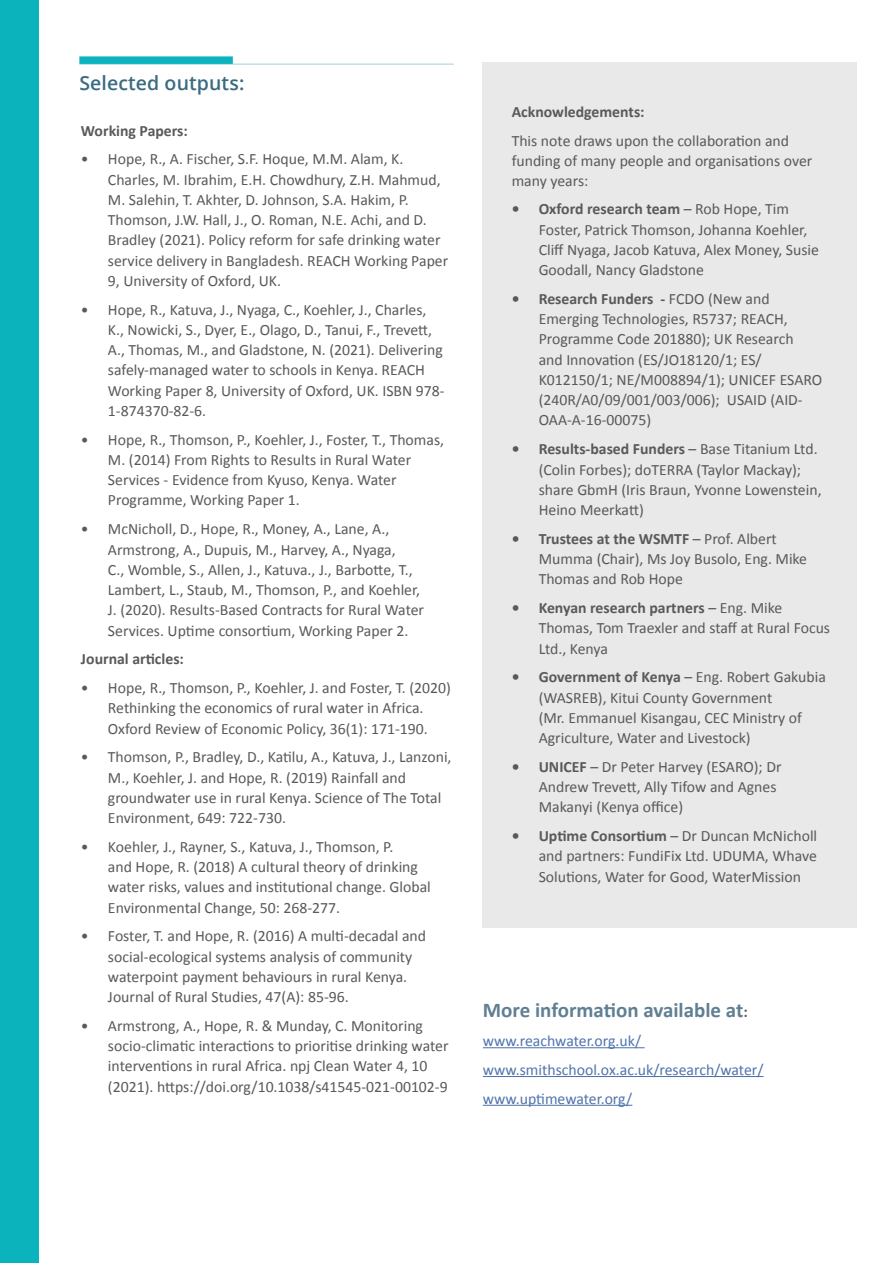
<style>
.page{position:relative;width:893px;height:1263px;background:#fff}
.page>*{position:absolute;margin:0;border:0;box-sizing:border-box;transform-origin:0 0}
.t1{font:700 21px "Calibri";color:#5f7f93}
.t2{font:600 19.5px "Open Sans";letter-spacing:.005em;color:#3a6b81}
.t3{font:15.75px/20.2px "Calibri";color:#58595b}
.t4{font:15.75px/28.8px "Calibri";color:#4f73ad}
.t5{font:700 15.75px "Calibri";color:#58595b}
.s1{font-weight:700}
.s2{font-size:15.75px;color:#58595b}
</style>
<div class="page">
<hr style="left:79px;top:64px;width:375px;height:1px;background:#9ed3d9">
<div style="left:79px;top:56px;width:154px;height:8px;background:#0bb3bc"></div>
<div style="left:0;top:0;width:38px;height:1263px;background:#0bb3bc"></div>
<div style="left:483px;top:62px;width:374px;height:865px;background:#e9e9ea"></div>
<hr style="left:483px;top:1047px;width:162px;height:1px;background:#4f73ad">
<hr style="left:483px;top:1076px;width:280px;height:1px;background:#4f73ad">
<hr style="left:483px;top:1105px;width:149px;height:1px;background:#4f73ad">
<p class="t2" style="left:79px;top:70px;width:166px">Selected outputs:</p>
<p class="t5" style="left:81px;top:119px;width:108px">Working Papers:</p>
<p class="t3" style="left:108px;top:148px;width:342px;text-indent:-27px">• Hope, R., A. Fischer, S.F. Hoque, M.M. Alam, K.<br>Charles, M. Ibrahim, E.H. Chowdhury, Z.H. Mahmud, M. Salehin, T. Akhter, D. Johnson, S.A. Hakim, P.<br>Thomson, J.W. Hall, J., O. Roman, N.E. Achi, and D.<br>Bradley (2021). Policy reform for safe drinking water service delivery in Bangladesh. REACH Working Paper 9, University of Oxford, UK.</p>
<p class="t3" style="left:108px;top:299px;width:338px;text-indent:-27px">• Hope, R., Katuva, J., Nyaga, C., Koehler, J., Charles, K., Nowicki, S., Dyer, E., Olago, D., Tanui, F., Trevett, A., Thomas, M., and Gladstone, N. (2021). Delivering safely-managed water to schools in Kenya. REACH Working Paper 8, University of Oxford, UK. ISBN 978- 1-874370-82-6.</p>
<p class="t3" style="left:108px;top:429px;width:338px;text-indent:-27px">• Hope, R., Thomson, P., Koehler, J., Foster, T., Thomas, M. (2014) From Rights to Results in Rural Water Services - Evidence from Kyuso, Kenya. Water Programme, Working Paper 1.</p>
<p class="t3" style="left:108px;top:518px;width:318px;text-indent:-27px">• McNicholl, D., Hope, R., Money, A., Lane, A., Armstrong, A., Dupuis, M., Harvey, A., Nyaga,<br>C., Womble, S., Allen, J., Katuva., J., Barbotte, T., Lambert, L., Staub, M., Thomson, P., and Koehler, J. (2020). Results-Based Contracts for Rural Water Services. Uptime consortium, Working Paper 2.</p>
<p class="t5" style="left:81px;top:648px;width:105px">Journal articles:</p>
<p class="t3" style="left:81px;top:677px;width:371px;text-align:center">• Hope, R., Thomson, P., Koehler, J. and Foster, T. (2020)<br>Rethinking the economics of rural water in Africa.<br>Oxford Review of Economic Policy, 36(1): 171-190.</p>
<p class="t3" style="left:108px;top:746px;width:345px;text-indent:-27px">• Thomson, P., Bradley, D., Katilu, A., Katuva, J., Lanzoni, M., Koehler, J. and Hope, R. (2019) Rainfall and groundwater use in rural Kenya. Science of The Total Environment, 649: 722-730.</p>
<p class="t3" style="left:108px;top:836px;width:324px;text-indent:-27px">• Koehler, J., Rayner, S., Katuva, J., Thomson, P.<br>and Hope, R. (2018) A cultural theory of drinking water risks, values and institutional change. Global Environmental Change, 50: 268-277.</p>
<p class="t3" style="left:108px;top:925px;width:320px;text-indent:-27px">• Foster, T. and Hope, R. (2016) A multi-decadal and social-ecological systems analysis of community waterpoint payment behaviours in rural Kenya.<br>Journal of Rural Studies, 47(A): 85-96.</p>
<p class="t3" style="left:108px;top:1015px;width:342px;text-indent:-27px">• Armstrong, A., Hope, R. &amp; Munday, C. Monitoring socio-climatic interactions to prioritise drinking water interventions in rural Africa. npj Clean Water 4, 10 (2021). https://doi.org/10.1038/s41545-021-00102-9</p>
<p class="t5" style="left:512px;top:101px;width:134px">Acknowledgements:</p>
<p class="t3" style="left:512px;top:130px;width:302px">This note draws upon the collaboration and funding of many people and organisations over many years:</p>
<p class="t3" style="left:539px;top:198px;width:282px;text-indent:-27px"><span class="s1">• Oxford research team</span> – Rob Hope, Tim Foster, Patrick Thomson, Johanna Koehler, Cliff Nyaga, Jacob Katuva, Alex Money, Susie Goodall, Nancy Gladstone</p>
<p class="t3" style="left:539px;top:288px;width:285px;text-indent:-27px"><span class="s1">• Research Funders -</span> FCDO (New and Emerging Technologies, R5737; REACH, Programme Code 201880); UK Research<br>and Innovation (ES/JO18120/1; ES/ K012150/1; NE/M008894/1); UNICEF ESARO (240R/A0/09/001/003/006); USAID (AID-OAA-A-16-00075)</p>
<p class="t3" style="left:539px;top:438px;width:284px;text-indent:-27px"><span class="s1">• Results-based Funders</span> – Base Titanium Ltd. (Colin Forbes); doTERRA (Taylor Mackay); share GbmH (Iris Braun, Yvonne Lowenstein, Heino Meerkatt)</p>
<p class="t3" style="left:539px;top:528px;width:270px;text-indent:-27px"><span class="s1">• Trustees at the WSMTF</span> – Prof. Albert<br>Mumma (Chair), Ms Joy Busolo, Eng. Mike<br>Thomas and Rob Hope</p>
<p class="t3" style="left:539px;top:597px;width:293px;text-indent:-27px"><span class="s1">• Kenyan research partners</span> – Eng. Mike<br>Thomas, Tom Traexler and staff at Rural Focus<br>Ltd., Kenya</p>
<p class="t3" style="left:539px;top:666px;width:289px;text-indent:-27px"><span class="s1">• Government of Kenya</span> – Eng. Robert Gakubia (WASREB), Kitui County Government<br>(Mr. Emmanuel Kisangau, CEC Ministry of Agriculture, Water and Livestock)</p>
<p class="t3" style="left:539px;top:756px;width:244px;text-indent:-27px"><span class="s1">• UNICEF</span> – Dr Peter Harvey (ESARO); Dr<br>Andrew Trevett, Ally Tifow and Agnes<br>Makanyi (Kenya office)</p>
<p class="t3" style="left:539px;top:825px;width:280px;text-align:justify;text-indent:-27px"><span class="s1">• Uptime Consortium</span> – Dr Duncan McNicholl and partners: FundiFix Ltd. UDUMA, Whave Solutions, Water for Good, WaterMission</p>
<h1 class="t1" style="left:483px;top:995px;width:266px">More information available at<span class="s2">:</span></h1>
<p class="t4" style="left:483px;top:1025px;width:282px">www.reachwater.org.uk/ www.smithschool.ox.ac.uk/research/water/ www.uptimewater.org/</p>
</div>
